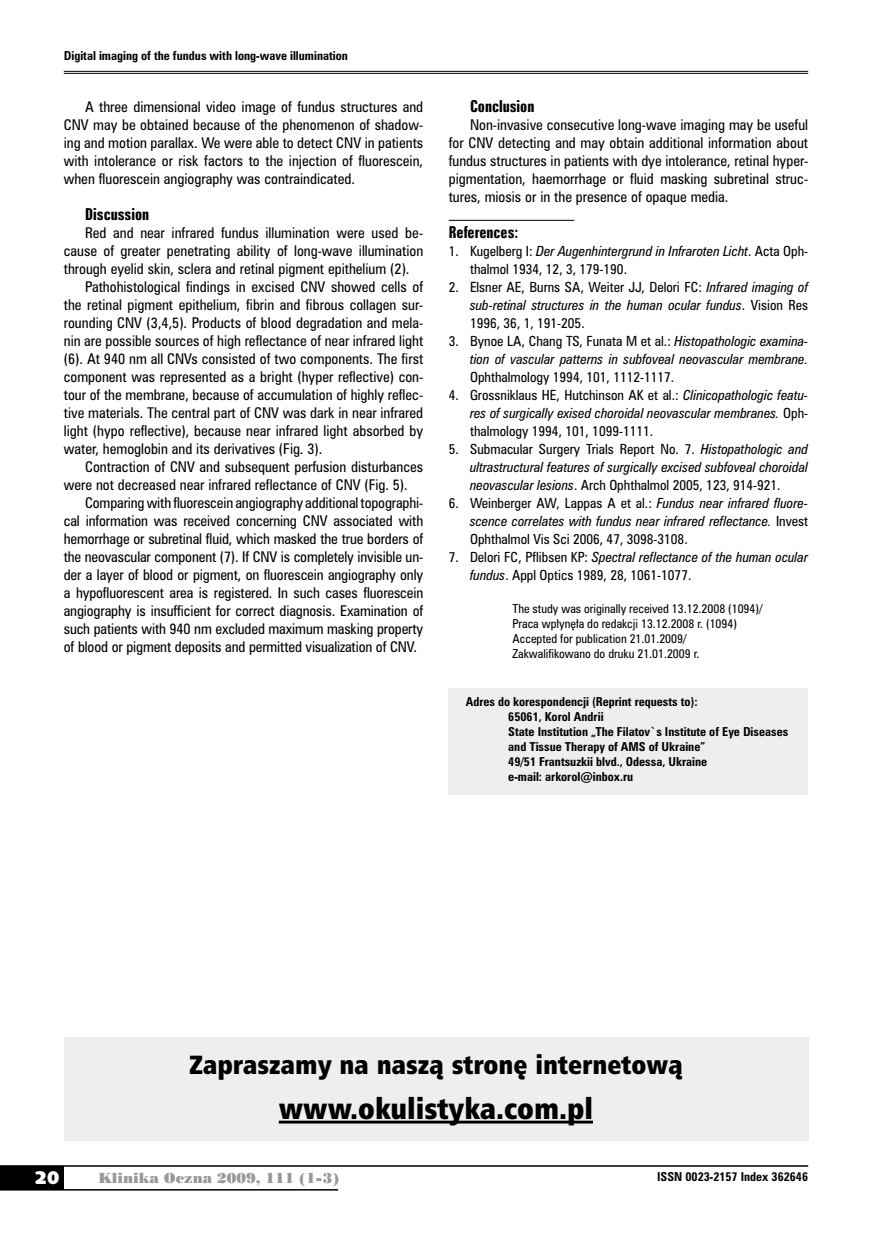
<style>
.page{position:relative;width:872px;height:1234px;background:#fff}
.page>*{position:absolute;margin:0;border:0;box-sizing:border-box;transform-origin:0 0}
.t1{font:28.5px "Humnst 777 X Blk Cn PL";color:#000}
.t2{font:25.5px "Humnst 777 X Blk Cn PL";color:#000}
.t3{font:18px "Humanst 531 U Blk PL";color:#fff}
.t4{font:15px "Zurich Bd X Cn PL";color:#000}
.t5{font:13.5px/18px "Zurich Cn PL";color:#000;text-align:justify}
.t6{font:13.5px "Poster Bodoni PL";color:#98989c}
.t7{font:italic 12.75px/18px "Zurich Cn PL";color:#000;text-align:justify}
.t8{font:12.75px/18px "Zurich Cn PL";color:#000}
.t9{font:700 11.25px/15px "Zurich Cn PL";color:#000}
.t10{font:11.25px/15px "Zurich Cn PL";color:#000}
.s1{font-style:italic}
.s2{font-style:normal}
</style>
<div class="page">
<div style="left:0;top:1165px;width:64px;height:24px;background:#000"></div>
<hr style="left:0;top:1164px;width:808px;height:2px;background:#000">
<hr style="left:0;top:1188px;width:338px;height:2px;background:#000">
<hr style="left:64px;top:71px;width:744px;height:1px;background:#000">
<hr style="left:64px;top:73px;width:744px;height:1px;background:#000">
<hr style="left:449px;top:220px;width:125px;height:1px;background:#000">
<div style="left:449px;top:687px;width:359px;height:107px;background:#edeeef"></div>
<div style="left:64px;top:1037px;width:744px;height:102px;background:#edeeef"></div>
<hr style="left:279px;top:1120px;width:314px;height:3px;background:#000">
<p class="t9" style="left:64px;top:48px;width:286px">Digital imaging of the fundus with long-wave illumination</p>
<p class="t5" style="left:64px;top:97px;width:361px;text-indent:21px">A three dimensional video image of fundus structures and CNV may be obtained because of the phenomenon of shadow&shy;ing and motion parallax. We were able to detect CNV in patients with intolerance or risk factors to the injection of fluorescein, when fluorescein angiography was contraindicated.</p>
<p class="t4" style="left:85px;top:204px;width:66px">Discussion</p>
<p class="t5" style="left:64px;top:223px;width:361px;text-indent:21px">Red and near infrared fundus illumination were used be&shy;cause of greater penetrating ability of long-wave illumination through eyelid skin, sclera and retinal pigment epithelium (2).</p>
<p class="t5" style="left:64px;top:277px;width:361px;text-indent:21px">Pathohistological findings in excised CNV showed cells of the retinal pigment epithelium, fibrin and fibrous collagen sur&shy;rounding CNV (3,4,5). Products of blood degradation and mela&shy;nin are possible sources of high reflectance of near infrared light (6). At 940 nm all CNVs consisted of two components. The first component was represented as a bright (hyper reflective) con&shy;tour of the membrane, because of accumulation of highly reflec&shy;tive materials. The central part of CNV was dark in near infrared light (hypo reflective), because near infrared light absorbed by water, hemoglobin and its derivatives (Fig. 3).</p>
<p class="t5" style="left:64px;top:457px;width:361px;text-indent:21px">Contraction of CNV and subsequent perfusion disturbances were not decreased near infrared reflectance of CNV (Fig. 5).</p>
<p class="t5" style="left:64px;top:493px;width:361px;text-indent:21px">Comparing with fluorescein angiography additional topographi&shy;cal information was received concerning CNV associated with hemorrhage or subretinal fluid, which masked the true borders of the neovascular component (7). If CNV is completely invisible un&shy;der a layer of blood or pigment, on fluorescein angiography only a hypofluorescent area is registered. In such cases fluorescein angiography is insufficient for correct diagnosis. Examination of such patients with 940 nm excluded maximum masking property of blood or pigment deposits and permitted visualization of CNV.</p>
<p class="t4" style="left:470px;top:96px;width:66px">Conclusion</p>
<p class="t5" style="left:449px;top:115px;width:361px;text-indent:21px">Non-invasive consecutive long-wave imaging may be useful for CNV detecting and may obtain additional information about fundus structures in patients with dye intolerance, retinal hyper&shy;pigmentation, haemorrhage or fluid masking subretinal struc&shy;tures, miosis or in the presence of opaque media.</p>
<p class="t4" style="left:449px;top:222px;width:71px">References:</p>
<p class="t8" style="left:470px;top:241px;width:340px;text-indent:-21px">1. Kugelberg I: <span class="s1">Der Augenhintergrund in Infraroten Licht</span>. Acta Oph&shy;thalmol 1934, 12, 3, 179-190.</p>
<p class="t8" style="left:470px;top:277px;width:340px;text-align:justify;text-indent:-21px">2. Elsner AE, Burns SA, Weiter JJ, Delori FC: <span class="s1">Infrared imaging of sub-retinal structures in the human ocular fundus</span>. Vision Res 1996, 36, 1, 191-205.</p>
<p class="t7" style="left:449px;top:331px;width:361px;text-align:right"><span class="s2">3. Bynoe LA, Chang TS, Funata M et al.:</span> Histopathologic examina&shy;tion of vascular patterns in subfoveal neovascular membrane.</p>
<p class="t8" style="left:470px;top:367px;width:206px">Ophthalmology 1994, 101, 1112-1117.</p>
<p class="t7" style="left:470px;top:385px;width:340px;text-indent:-21px"><span class="s2">4. Grossniklaus HE, Hutchinson AK et al.:</span> Clinicopathologic featu&shy;res of surgically exised choroidal neovascular membranes. <span class="s2">Oph&shy;thalmology 1994, 101, 1099-1111.</span></p>
<p class="t7" style="left:470px;top:439px;width:340px;text-indent:-21px"><span class="s2">5. Submacular Surgery Trials Report No. 7.</span> Histopathologic and ultrastructural features of surgically excised subfoveal choroidal neovascular lesions<span class="s2">. Arch Ophthalmol 2005, 123, 914-921.</span></p>
<p class="t7" style="left:470px;top:493px;width:340px;text-indent:-21px"><span class="s2">6. Weinberger AW, Lappas A et al.:</span> Fundus near infrared fluore&shy;scence correlates with fundus near infrared reflectance. <span class="s2">Invest Ophthalmol Vis Sci 2006, 47, 3098-3108.</span></p>
<p class="t8" style="left:470px;top:548px;width:340px;text-indent:-21px">7. Delori FC, Pflibsen KP: <span class="s1">Spectral reflectance of the human ocular fundus</span>. Appl Optics 1989, 28, 1061-1077.</p>
<p class="t10" style="left:512px;top:601px;width:251px">The study was originally received 13.12.2008 (1094)/ Praca wpłynęła do redakcji 13.12.2008 r. (1094)<br>Accepted for publication 21.01.2009/ Zakwalifikowano do druku 21.01.2009 r.</p>
<p class="t9" style="left:508px;top:693px;width:281px;text-indent:-43px">Adres do korespondencji (Reprint requests to):<br>65061, Korol Andrii<br>State Institution „The Filatov`s Institute of Eye Diseases and Tissue Therapy of AMS of Ukraine”<br>49/51 Frantsuzkii blvd., Odessa, Ukraine<br>e-mail: arkorol@inbox.ru</p>
<h2 class="t2" style="left:189px;top:1047px;width:495px">Zapraszamy na naszą stronę internetową</h2>
<h1 class="t1" style="left:279px;top:1089px;width:316px">www.okulistyka.com.pl</h1>
<h3 class="t3" style="left:35px;top:1165px;width:26px">20</h3>
<p class="t6" style="left:99px;top:1168px;width:242px">Klinika Oczna 2009, 111 (1-3)</p>
<p class="t9" style="left:657px;top:1168px;width:152px">ISSN 0023-2157 Index 362646</p>
</div>
